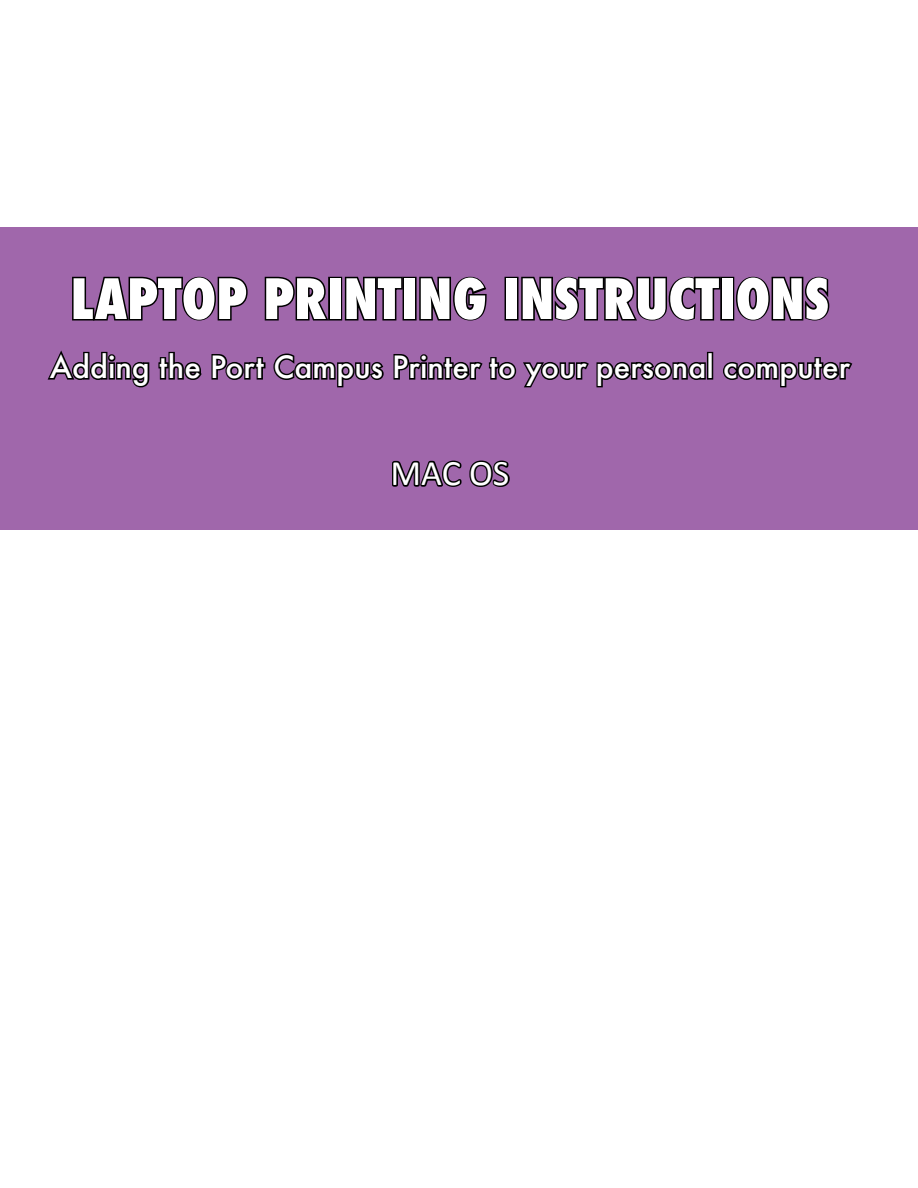
<style>
.page{position:relative;width:918px;height:1188px;background:#fff}
.page>*{position:absolute;margin:0;border:0;box-sizing:border-box;transform-origin:0 0}
.t1{font:800 condensed 54px "Futura";color:#fff}
.t2{font:36px "Calibri";color:#fff}
.t3{font:500 30px "Futura";color:#fff}
</style>
<div class="page">
<div style="left:0;top:227px;width:918px;height:303px;background:#a067ab"></div>
<svg style="left:72px;top:276px;width:176px;height:45px"></svg>
<svg style="left:264px;top:276px;width:67px;height:45px"></svg>
<div style="left:328px;top:277px;width:14px;height:44px;border:3px solid #000"></div>
<svg style="left:344px;top:276px;width:60px;height:45px"></svg>
<div style="left:403px;top:277px;width:14px;height:44px;border:3px solid #000"></div>
<svg style="left:419px;top:276px;width:68px;height:45px"></svg>
<div style="left:505px;top:277px;width:14px;height:44px;border:3px solid #000"></div>
<svg style="left:521px;top:276px;width:201px;height:45px"></svg>
<div style="left:720px;top:277px;width:14px;height:44px;border:3px solid #000"></div>
<svg style="left:734px;top:276px;width:96px;height:45px"></svg>
<svg style="left:47px;top:350px;width:103px;height:38px"></svg>
<svg style="left:158px;top:351px;width:44px;height:29px"></svg>
<svg style="left:211px;top:353px;width:173px;height:35px"></svg>
<svg style="left:393px;top:352px;width:314px;height:36px"></svg>
<div style="left:707px;top:352px;width:6px;height:28px;border:3px solid #000"></div>
<svg style="left:723px;top:357px;width:130px;height:31px"></svg>
<svg style="left:392px;top:460px;width:118px;height:27px"></svg>
<p class="t1" style="left:71px;top:262px;width:760px">LAPTOP PRINTING INSTRUCTIONS</p>
<p class="t3" style="left:50px;top:346px;width:802px">Adding the Port Campus Printer to your personal computer</p>
<p class="t2" style="left:390px;top:450px;width:121px">MAC OS</p>
</div>
